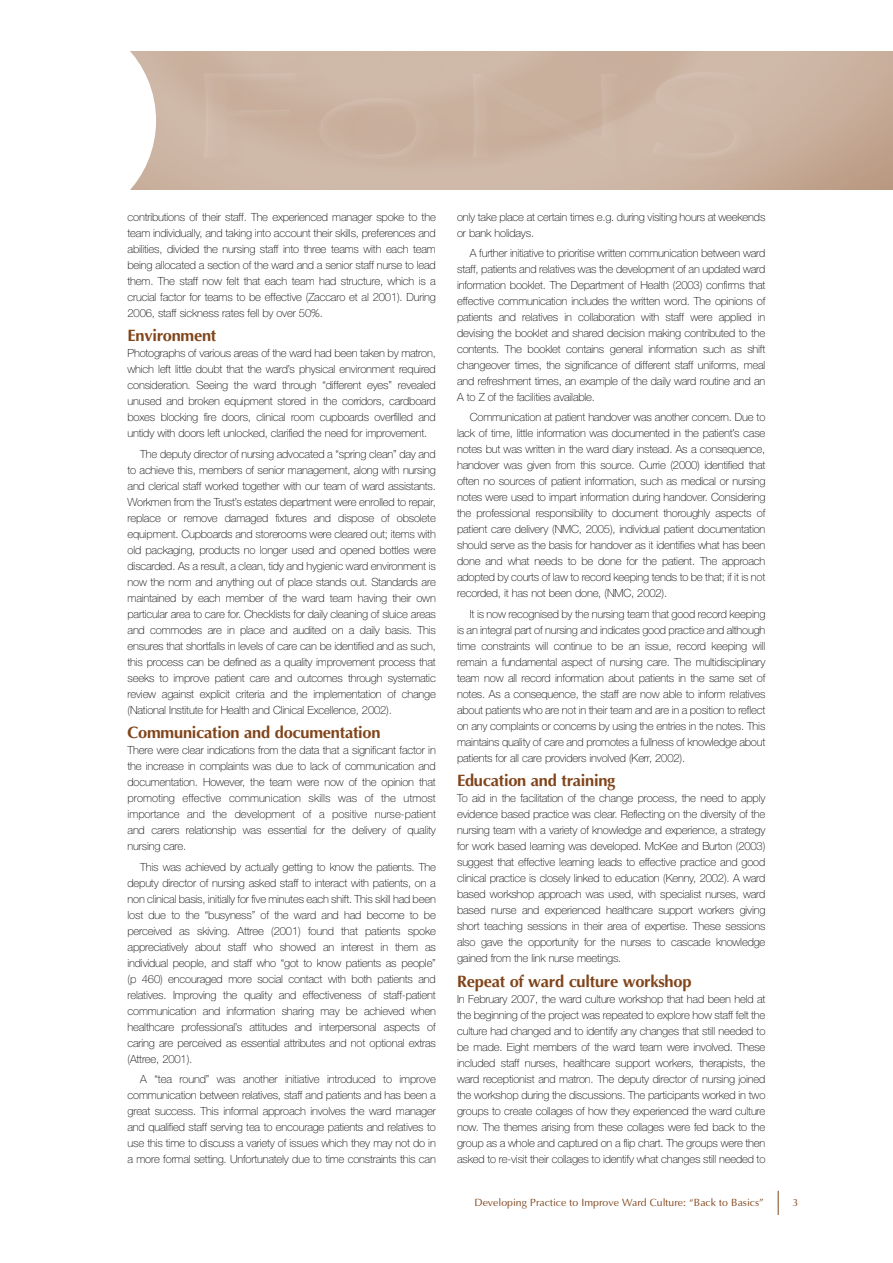
<style>
.page{position:relative;width:893px;height:1263px;background:#fff}
.page>*{position:absolute;margin:0;border:0;box-sizing:border-box;transform-origin:0 0}
.t1{font:700 16.5px "Optima";letter-spacing:-.015em;color:#81451b}
.t2{font:100 11.25px/16px "Helvetica Neue";letter-spacing:-.015em;color:#000;text-align:justify}
.t3{font:10.5px "Optima";color:#81451b}
</style>
<div class="page">
<svg style="left:130px;top:51px;width:26px;height:139px"></svg>
<svg style="left:778px;top:1191px;width:1px;height:24px"></svg>
<p class="t2" style="left:128px;top:210px;width:310px">contributions of their staff. The experienced manager spoke to the team individually, and taking into account their skills, preferences and abilities, divided the nursing staff into three teams with each team being allocated a section of the ward and a senior staff nurse to lead them. The staff now felt that each team had structure, which is a crucial factor for teams to be effective (Zaccaro et al 2001). During 2006, staff sickness rates fell by over 50%.</p>
<h1 class="t1" style="left:128px;top:326px;width:90px">Environment</h1>
<p class="t2" style="left:128px;top:346px;width:310px">Photographs of various areas of the ward had been taken by matron, which left little doubt that the ward’s physical environment required consideration. Seeing the ward through “different eyes” revealed unused and broken equipment stored in the corridors, cardboard boxes blocking fire doors, clinical room cupboards overfilled and untidy with doors left unlocked, clarified the need for improvement.</p>
<p class="t2" style="left:128px;top:447px;width:310px;text-indent:13px">The deputy director of nursing advocated a “spring clean” day and to achieve this, members of senior management, along with nursing and clerical staff worked together with our team of ward assistants.<br>Workmen from the Trust’s estates department were enrolled to repair, replace or remove damaged fixtures and dispose of obsolete equipment. Cupboards and storerooms were cleared out; items with old packaging, products no longer used and opened bottles were discarded. As a result, a clean, tidy and hygienic ward environment is now the norm and anything out of place stands out. Standards are maintained by each member of the ward team having their own particular area to care for. Checklists for daily cleaning of sluice areas and commodes are in place and audited on a daily basis. This ensures that shortfalls in levels of care can be identified and as such, this process can be defined as a quality improvement process that seeks to improve patient care and outcomes through systematic review against explicit criteria and the implementation of change (National Institute for Health and Clinical Excellence, 2002).</p>
<h1 class="t1" style="left:128px;top:723px;width:255px">Communication and documentation</h1>
<p class="t2" style="left:128px;top:743px;width:310px">There were clear indications from the data that a significant factor in the increase in complaints was due to lack of communication and documentation. However, the team were now of the opinion that promoting effective communication skills was of the utmost importance and the development of a positive nurse-patient and carers relationship was essential for the delivery of quality nursing care.</p>
<p class="t2" style="left:128px;top:860px;width:310px;text-indent:13px">This was achieved by actually getting to know the patients. The deputy director of nursing asked staff to interact with patients, on a non clinical basis, initially for five minutes each shift. This skill had been lost due to the “busyness” of the ward and had become to be perceived as skiving. Attree (2001) found that patients spoke appreciatively about staff who showed an interest in them as individual people, and staff who “got to know patients as people” (p 460) encouraged more social contact with both patients and relatives. Improving the quality and effectiveness of staff-patient communication and information sharing may be achieved when healthcare professional’s attitudes and interpersonal aspects of caring are perceived as essential attributes and not optional extras (Attree, 2001).</p>
<p class="t2" style="left:128px;top:1072px;width:310px;text-indent:13px">A “tea round” was another initiative introduced to improve communication between relatives, staff and patients and has been a great success. This informal approach involves the ward manager and qualified staff serving tea to encourage patients and relatives to use this time to discuss a variety of issues which they may not do in a more formal setting. Unfortunately due to time constraints this can</p>
<p class="t2" style="left:457px;top:210px;width:310px">only take place at certain times e.g. during visiting hours at weekends or bank holidays.</p>
<p class="t2" style="left:457px;top:246px;width:310px;text-indent:13px">A further initiative to prioritise written communication between ward staff, patients and relatives was the development of an updated ward information booklet. The Department of Health (2003) confirms that effective communication includes the written word. The opinions of patients and relatives in collaboration with staff were applied in devising the booklet and shared decision making contributed to the contents. The booklet contains general information such as shift changeover times, the significance of different staff uniforms, meal and refreshment times, an example of the daily ward routine and an A to Z of the facilities available.</p>
<p class="t2" style="left:457px;top:410px;width:310px;text-indent:13px">Communication at patient handover was another concern. Due to lack of time, little information was documented in the patient’s case notes but was written in the ward diary instead. As a consequence, handover was given from this source. Currie (2000) identified that often no sources of patient information, such as medical or nursing notes were used to impart information during handover. Considering the professional responsibility to document thoroughly aspects of patient care delivery (NMC, 2005), individual patient documentation should serve as the basis for handover as it identifies what has been done and what needs to be done for the patient. The approach adopted by courts of law to record keeping tends to be that; if it is not recorded, it has not been done, (NMC, 2002).</p>
<p class="t2" style="left:457px;top:607px;width:310px;text-indent:13px">It is now recognised by the nursing team that good record keeping is an integral part of nursing and indicates good practice and although time constraints will continue to be an issue, record keeping will remain a fundamental aspect of nursing care. The multidisciplinary team now all record information about patients in the same set of notes. As a consequence, the staff are now able to inform relatives about patients who are not in their team and are in a position to reflect on any complaints or concerns by using the entries in the notes. This maintains quality of care and promotes a fullness of knowledge about patients for all care providers involved (Kerr, 2002).</p>
<h1 class="t1" style="left:457px;top:771px;width:160px">Education and training</h1>
<p class="t2" style="left:457px;top:791px;width:310px">To aid in the facilitation of the change process, the need to apply evidence based practice was clear. Reflecting on the diversity of the nursing team with a variety of knowledge and experience, a strategy for work based learning was developed. McKee and Burton (2003) suggest that effective learning leads to effective practice and good clinical practice is closely linked to education (Kenny, 2002). A ward based workshop approach was used, with specialist nurses, ward based nurse and experienced healthcare support workers giving short teaching sessions in their area of expertise. These sessions also gave the opportunity for the nurses to cascade knowledge gained from the link nurse meetings.</p>
<h1 class="t1" style="left:457px;top:972px;width:236px">Repeat of ward culture workshop</h1>
<p class="t2" style="left:457px;top:992px;width:310px">In February 2007, the ward culture workshop that had been held at the beginning of the project was repeated to explore how staff felt the culture had changed and to identify any changes that still needed to be made. Eight members of the ward team were involved. These included staff nurses, healthcare support workers, therapists, the ward receptionist and matron. The deputy director of nursing joined the workshop during the discussions. The participants worked in two groups to create collages of how they experienced the ward culture now. The themes arising from these collages were fed back to the group as a whole and captured on a flip chart. The groups were then asked to re-visit their collages to identify what changes still needed to</p>
<p class="t3" style="left:475px;top:1196px;width:291px">Developing Practice to Improve Ward Culture: “Back to Basics”</p>
<p class="t3" style="left:792px;top:1196px;width:7px">3</p>
</div>
